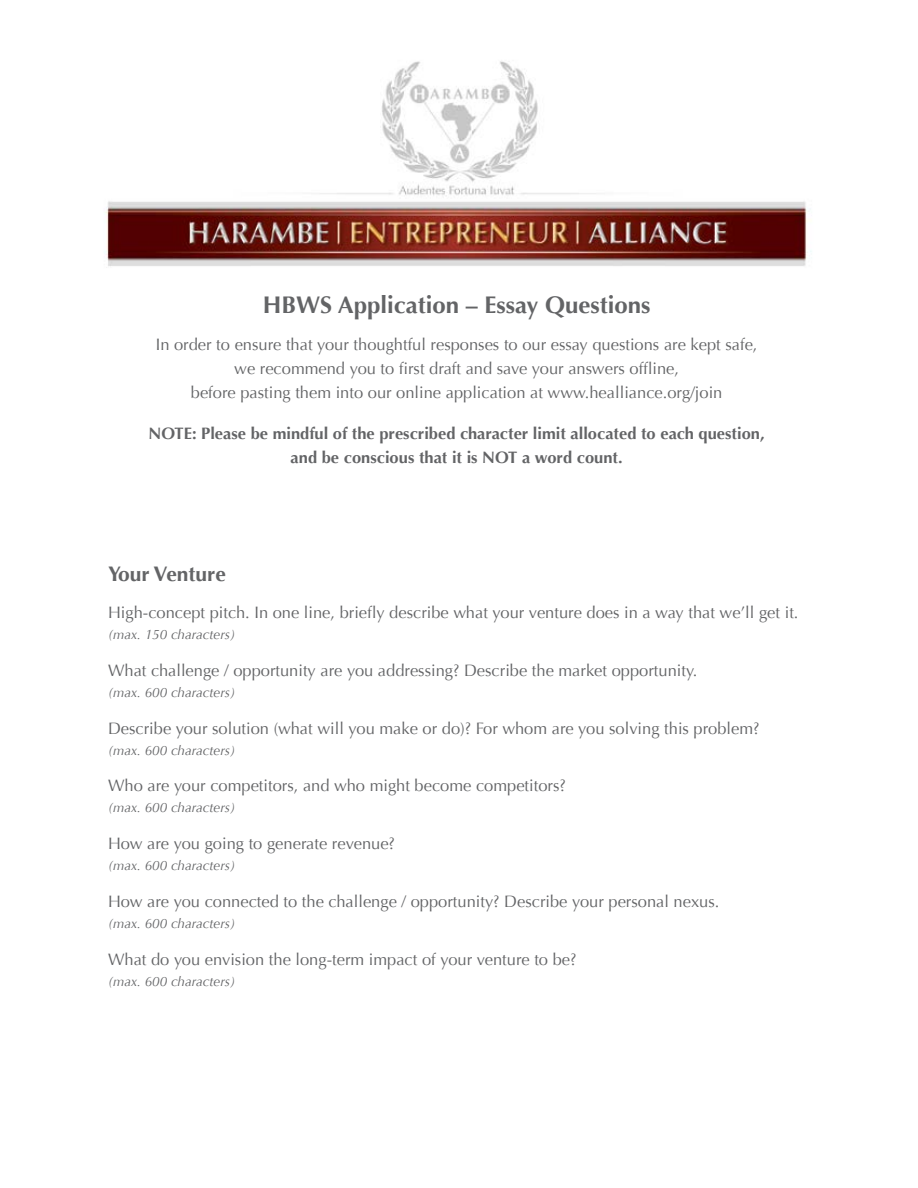
<style>
.page{position:relative;width:918px;height:1188px;background:#fff}
.page>*{position:absolute;margin:0;border:0;box-sizing:border-box;transform-origin:0 0}
.t1{font:700 24px "Optima";color:#636466}
.t2{font:700 21px "Optima";color:#636466}
.t3{font:16.5px/24px "Optima";color:#636466;text-align:center}
.t4{font:700 16.5px/24px "Optima";color:#636466;text-align:center}
.t5{font:italic 13.5px "Optima";color:#636466}
</style>
<div class="page">
<img style="left:104px;top:61px;width:708px;height:205px">
<h1 class="t1" style="left:263px;top:291px;width:389px">HBWS Application – Essay Questions</h1>
<p class="t3" style="left:156px;top:333px;width:603px">In order to ensure that your thoughtful responses to our essay questions are kept safe, we recommend you to first draft and save your answers offline,<br>before pasting them into our online application at www.healliance.org/join</p>
<p class="t4" style="left:149px;top:422px;width:618px">NOTE: Please be mindful of the prescribed character limit allocated to each question, and be conscious that it is NOT a word count.</p>
<p class="t2" style="left:108px;top:562px;width:119px">Your Venture</p>
<p class="t3" style="left:108px;top:601px;width:692px">High-concept pitch. In one line, briefly describe what your venture does in a way that we’ll get it.</p>
<p class="t5" style="left:108px;top:627px;width:129px">(max. 150 characters)</p>
<p class="t3" style="left:108px;top:659px;width:591px">What challenge / opportunity are you addressing? Describe the market opportunity.</p>
<p class="t5" style="left:108px;top:685px;width:129px">(max. 600 characters)</p>
<p class="t3" style="left:108px;top:716px;width:653px">Describe your solution (what will you make or do)? For whom are you solving this problem?</p>
<p class="t5" style="left:108px;top:742px;width:129px">(max. 600 characters)</p>
<p class="t3" style="left:108px;top:774px;width:459px">Who are your competitors, and who might become competitors?</p>
<p class="t5" style="left:108px;top:800px;width:129px">(max. 600 characters)</p>
<p class="t3" style="left:108px;top:832px;width:289px">How are you going to generate revenue?</p>
<p class="t5" style="left:108px;top:858px;width:129px">(max. 600 characters)</p>
<p class="t3" style="left:108px;top:890px;width:613px">How are you connected to the challenge / opportunity? Describe your personal nexus.</p>
<p class="t5" style="left:108px;top:916px;width:129px">(max. 600 characters)</p>
<p class="t3" style="left:108px;top:947px;width:470px">What do you envision the long-term impact of your venture to be?</p>
<p class="t5" style="left:108px;top:973px;width:129px">(max. 600 characters)</p>
</div>
